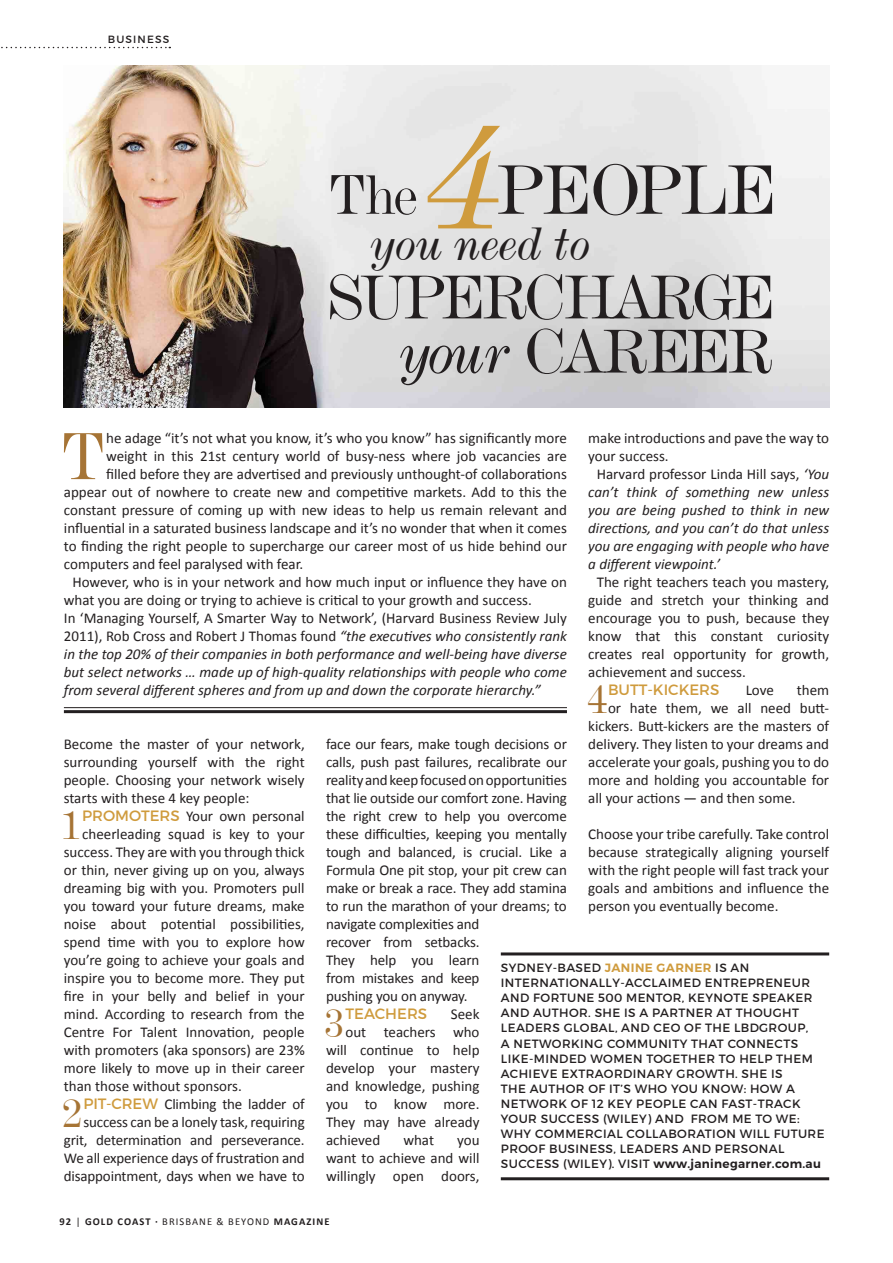
<style>
.page{position:relative;width:893px;height:1263px;background:#fff}
.page>*{position:absolute;margin:0;border:0;box-sizing:border-box;transform-origin:0 0}
.HEADLINE_NEW_2{font:169.5px "De Vinne BT Italic Text";color:#cf9b3d}
.HEADLINE_NEW_1{font:72.9px "De Vinne BT";letter-spacing:-.02em;color:#231f20}
.Body_Copy_review_2{font:69.3px "De Vinne BT";color:#a67435}
.HEADLINE_NEW_1-2{font:64.5px "De Vinne BT";letter-spacing:-.06em;color:#231f20}
.HEADLINE_NEW_2-2{font:64.5px "De Vinne BT";letter-spacing:-.06em;color:#231f20}
.HEADLINE_NEW_1-3{font:58.35px "De Vinne BT";color:#231f20}
.HEADLINE_NEW_2-3{font:49.5px "De Vinne BT Italic Text";color:#231f20}
.Body_Copy_review_2-2{font:42.15px "De Vinne BT";color:#a67435}
.Body_Copy_review_2-3{font:15px/18px "Calibri";color:#231f20;text-align:justify}
.Body_Copy_review_2-4{font:italic 15px/18px "Calibri";color:#231f20;text-align:justify}
.Body_Copy_review_2-5{font:15px "Montserrat";color:#cf9b3d}
.Body_Copy_review_2-6{font:12px/15px "Montserrat";letter-spacing:.035em;color:#231f20}
.t1{font:700 10.5px "Calibri";letter-spacing:.1em;color:#231f20}
.t2{font:10.5px "Montserrat";letter-spacing:.11em;color:#231f20}
.s1{font-family:"De Vinne BT Italic Text";font-size:61.5px}
.s2{font-style:normal}
.s3{font-family:"Montserrat";color:#cf9b3d}
.s4{font-weight:600;color:#cf9b3d}
.s5{font-weight:600}
.s6{font-weight:400}
</style>
<div class="page">
<img style="left:64px;top:65px;width:765px;height:342px">
<svg style="left:1px;top:47px;width:169px;height:1px"></svg>
<hr style="left:501px;top:952px;width:328px;height:3px;background:#231f20">
<hr style="left:501px;top:1177px;width:328px;height:3px;background:#231f20">
<hr style="left:64px;top:707px;width:503px;height:1px;background:#231f20">
<hr style="left:64px;top:710px;width:503px;height:3px;background:#231f20">
<p class="t2" style="left:108px;top:33px;width:63px">BUSINESS</p>
<p class="HEADLINE_NEW_2" style="left:424px;top:70px;width:83px">4</p>
<p class="HEADLINE_NEW_1" style="left:497px;top:145px;width:283px">PEOPLE</p>
<p class="HEADLINE_NEW_1-3" style="left:328px;top:159px;width:91px">The</p>
<p class="HEADLINE_NEW_2-3" style="left:371px;top:214px;width:221px">you need to</p>
<p class="HEADLINE_NEW_1-2" style="left:326px;top:258px;width:452px">SUPERCHARGE</p>
<p class="HEADLINE_NEW_2-2" style="left:401px;top:312px;width:373px"><span class="s1">your</span> CAREER</p>
<p class="Body_Copy_review_2" style="left:60px;top:414px;width:47px">T</p>
<p class="Body_Copy_review_2-3" style="left:106px;top:429px;width:462px">he adage “it’s not what you know, it’s who you know” has significantly more</p>
<p class="Body_Copy_review_2-3" style="left:588px;top:429px;width:242px">make introductions and pave the way to your success.</p>
<p class="Body_Copy_review_2-4" style="left:588px;top:465px;width:242px;text-indent:9px"><span class="s2">Harvard professor Linda Hill says,</span> ‘You can’t think of something new unless you are being pushed to think in new directions, and you can’t do that unless you are engaging with people who have a different viewpoint.’</p>
<p class="Body_Copy_review_2-3" style="left:588px;top:573px;width:242px;text-indent:9px">The right teachers teach you mastery, guide and stretch your thinking and encourage you to push, because they know that this constant curiosity creates real opportunity for growth, achievement and success.</p>
<p class="Body_Copy_review_2-2" style="left:586px;top:674px;width:23px">4</p>
<p class="Body_Copy_review_2-5" style="left:608px;top:681px;width:113px">BUTT-KICKERS</p>
<p class="Body_Copy_review_2-3" style="left:746px;top:681px;width:30px">Love</p>
<p class="Body_Copy_review_2-3" style="left:797px;top:681px;width:34px">them</p>
<p class="Body_Copy_review_2-3" style="left:106px;top:447px;width:462px">weight in this 21st century world of busy-ness where job vacancies are</p>
<p class="Body_Copy_review_2-3" style="left:106px;top:465px;width:462px">filled before they are advertised and previously unthought-of collaborations</p>
<p class="Body_Copy_review_2-3" style="left:64px;top:483px;width:505px">appear out of nowhere to create new and competitive markets. Add to this the</p>
<p class="Body_Copy_review_2-3" style="left:64px;top:501px;width:505px">constant pressure of coming up with new ideas to help us remain relevant and</p>
<p class="Body_Copy_review_2-3" style="left:64px;top:519px;width:505px">influential in a saturated business landscape and it’s no wonder that when it comes</p>
<p class="Body_Copy_review_2-3" style="left:64px;top:537px;width:505px">to finding the right people to supercharge our career most of us hide behind our</p>
<p class="Body_Copy_review_2-3" style="left:64px;top:555px;width:241px">computers and feel paralysed with fear.</p>
<p class="Body_Copy_review_2-3" style="left:64px;top:573px;width:505px;text-indent:9px">However, who is in your network and how much input or influence they have on what you are doing or trying to achieve is critical to your growth and success.</p>
<p class="Body_Copy_review_2-4" style="left:64px;top:609px;width:505px"><span class="s2">In ‘Managing Yourself, A Smarter Way to Network’, (Harvard Business Review July 2011), Rob Cross and Robert J Thomas found</span> “the executives who consistently rank in the top 20% of their companies in both performance and well-being have diverse but select networks … made up of high-quality relationships with people who come from several different spheres and from up and down the corporate hierarchy.”</p>
<p class="Body_Copy_review_2-3" style="left:608px;top:699px;width:223px">or hate them, we all need butt-</p>
<p class="Body_Copy_review_2-3" style="left:588px;top:717px;width:242px">kickers. Butt-kickers are the masters of</p>
<p class="Body_Copy_review_2-3" style="left:588px;top:735px;width:242px">delivery. They listen to your dreams and</p>
<p class="Body_Copy_review_2-3" style="left:588px;top:753px;width:242px">accelerate your goals, pushing you to do</p>
<p class="Body_Copy_review_2-3" style="left:588px;top:771px;width:242px">more and holding you accountable for</p>
<p class="Body_Copy_review_2-3" style="left:588px;top:789px;width:209px">all your actions — and then some.</p>
<p class="Body_Copy_review_2-3" style="left:588px;top:825px;width:242px">Choose your tribe carefully. Take control because strategically aligning yourself with the right people will fast track your goals and ambitions and influence the person you eventually become.</p>
<p class="Body_Copy_review_2-3" style="left:64px;top:735px;width:242px">Become the master of your network, surrounding yourself with the right people. Choosing your network wisely starts with these 4 key people:</p>
<p class="Body_Copy_review_2-2" style="left:60px;top:800px;width:23px">1</p>
<p class="Body_Copy_review_2-3" style="left:82px;top:807px;width:224px"><span class="s3">PROMOTERS</span> Your own personal</p>
<p class="Body_Copy_review_2-3" style="left:326px;top:735px;width:242px;text-align:left">face our fears, make tough decisions or calls, push past failures, recalibrate our reality and keep focused on opportunities that lie outside our comfort zone. Having the right crew to help you overcome these difficulties, keeping you mentally tough and balanced, is crucial. Like a Formula One pit stop, your pit crew can make or break a race. They add stamina to run the marathon of your dreams; to navigate complexities and<br>recover from setbacks.<br>They help you learn<br>from mistakes and keep<br>pushing you on anyway.</p>
<p class="Body_Copy_review_2-2" style="left:324px;top:998px;width:23px">3</p>
<p class="Body_Copy_review_2-5" style="left:346px;top:1005px;width:83px">TEACHERS</p>
<p class="Body_Copy_review_2-3" style="left:451px;top:1005px;width:30px">Seek</p>
<p class="Body_Copy_review_2-3" style="left:82px;top:825px;width:224px">cheerleading squad is key to your</p>
<p class="Body_Copy_review_2-3" style="left:64px;top:843px;width:242px">success. They are with you through thick</p>
<p class="Body_Copy_review_2-3" style="left:64px;top:861px;width:242px">or thin, never giving up on you, always</p>
<p class="Body_Copy_review_2-3" style="left:64px;top:879px;width:242px">dreaming big with you. Promoters pull</p>
<p class="Body_Copy_review_2-3" style="left:64px;top:897px;width:242px">you toward your future dreams, make</p>
<p class="Body_Copy_review_2-3" style="left:64px;top:915px;width:242px">noise about potential possibilities,</p>
<p class="Body_Copy_review_2-3" style="left:64px;top:933px;width:242px">spend time with you to explore how</p>
<p class="Body_Copy_review_2-3" style="left:64px;top:951px;width:242px">you’re going to achieve your goals and</p>
<p class="Body_Copy_review_2-3" style="left:64px;top:969px;width:242px">inspire you to become more. They put</p>
<p class="Body_Copy_review_2-3" style="left:64px;top:987px;width:242px">fire in your belly and belief in your</p>
<p class="Body_Copy_review_2-3" style="left:64px;top:1005px;width:242px">mind. According to research from the</p>
<p class="Body_Copy_review_2-3" style="left:64px;top:1023px;width:242px">Centre For Talent Innovation, people</p>
<p class="Body_Copy_review_2-3" style="left:64px;top:1041px;width:242px">with promoters (aka sponsors) are 23%</p>
<p class="Body_Copy_review_2-3" style="left:64px;top:1059px;width:242px">more likely to move up in their career</p>
<p class="Body_Copy_review_2-3" style="left:64px;top:1077px;width:180px">than those without sponsors.</p>
<p class="Body_Copy_review_2-2" style="left:62px;top:1088px;width:23px">2</p>
<p class="Body_Copy_review_2-6" style="left:501px;top:961px;width:325px">SYDNEY-BASED <span class="s4">JANINE GARNER</span> IS AN INTERNATIONALLY-ACCLAIMED ENTREPRENEUR AND FORTUNE 500 MENTOR, KEYNOTE SPEAKER AND AUTHOR. SHE IS A PARTNER AT THOUGHT LEADERS GLOBAL, AND CEO OF THE LBDGROUP,<br>A NETWORKING COMMUNITY THAT CONNECTS LIKE-MINDED WOMEN TOGETHER TO HELP THEM ACHIEVE EXTRAORDINARY GROWTH. SHE IS<br>THE AUTHOR OF IT’S WHO YOU KNOW: HOW A NETWORK OF 12 KEY PEOPLE CAN FAST-TRACK YOUR SUCCESS (WILEY) AND FROM ME TO WE:<br>WHY COMMERCIAL COLLABORATION WILL FUTURE PROOF BUSINESS, LEADERS AND PERSONAL SUCCESS (WILEY). VISIT <span class="s5">www.janinegarner.com.au</span></p>
<p class="Body_Copy_review_2-3" style="left:346px;top:1023px;width:136px">out teachers who</p>
<p class="Body_Copy_review_2-3" style="left:326px;top:1041px;width:155px">will continue to help</p>
<p class="Body_Copy_review_2-3" style="left:326px;top:1059px;width:155px">develop your mastery</p>
<p class="Body_Copy_review_2-3" style="left:326px;top:1077px;width:155px">and knowledge, pushing</p>
<p class="Body_Copy_review_2-3" style="left:326px;top:1095px;width:155px">you to know more.</p>
<p class="Body_Copy_review_2-3" style="left:326px;top:1113px;width:155px">They may have already</p>
<p class="Body_Copy_review_2-3" style="left:326px;top:1131px;width:56px">achieved</p>
<p class="Body_Copy_review_2-3" style="left:403px;top:1131px;width:32px">what</p>
<p class="Body_Copy_review_2-3" style="left:64px;top:1095px;width:242px;text-align:right"><span class="s3">PIT-CREW</span> Climbing the ladder of success can be a lonely task, requiring grit, determination and perseverance.<br>We all experience days of frustration and disappointment, days when we have to</p>
<p class="Body_Copy_review_2-3" style="left:326px;top:1131px;width:155px;text-indent:131px">you want to achieve and will willingly open doors,</p>
<p class="t1" style="left:60px;top:1214px;width:271px">92 <span class="s6">|</span> GOLD COAST ∙ <span class="s6">BRISBANE &amp; BEYOND</span> MAGAZINE</p>
</div>
